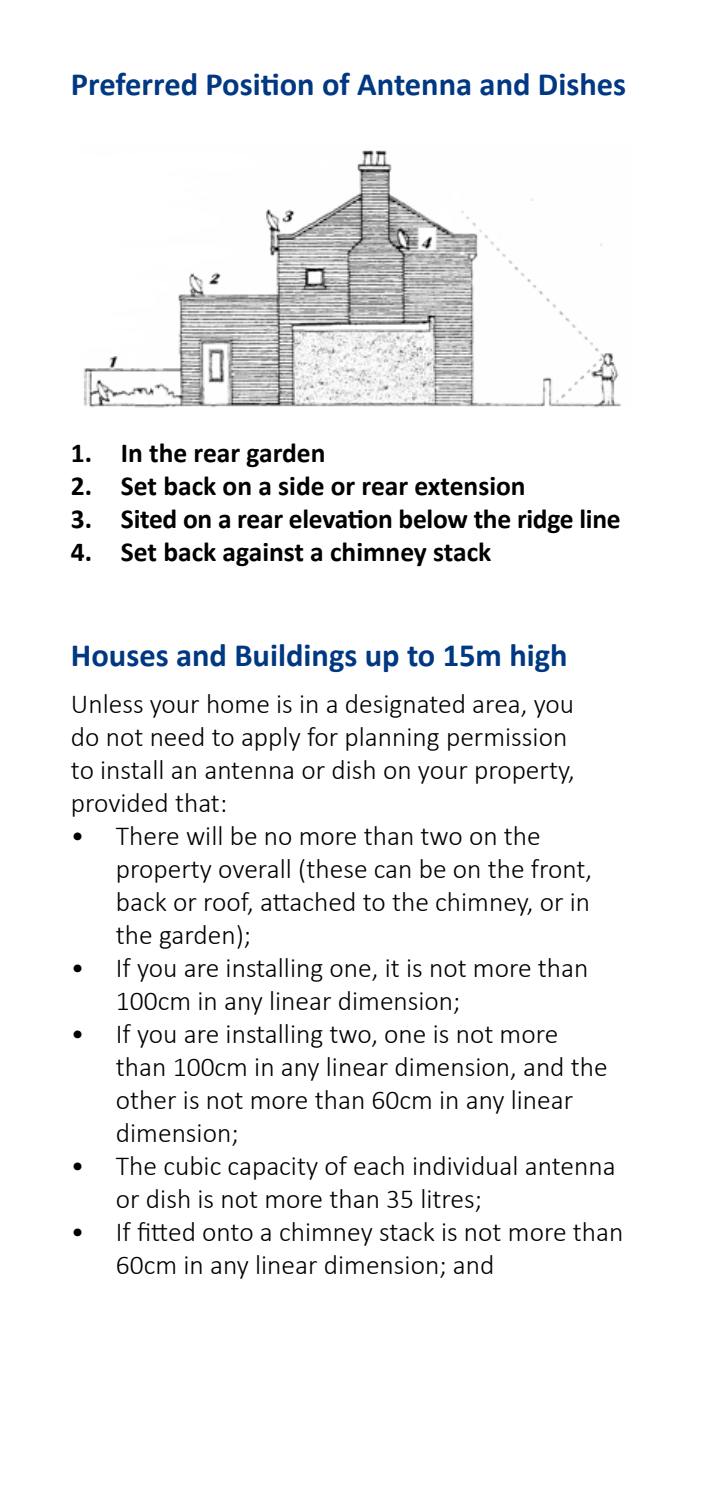
<style>
.page{position:relative;width:702px;height:1489px;background:#fff}
.page>*{position:absolute;margin:0;border:0;box-sizing:border-box;transform-origin:0 0}
.t1{font:700 32.5px "Calibri";color:#003882}
.t2{font:300 27.5px/33px "Calibri";color:#000}
.t3{font:700 27.5px "Calibri";letter-spacing:-.005em;color:#000}
</style>
<div class="page">
<img style="left:83px;top:150px;width:539px;height:258px">
<p class="t1" style="left:71px;top:64px;width:556px">Preferred Position of Antenna and Dishes</p>
<p class="t3" style="left:71px;top:435px;width:256px">1. In the rear garden</p>
<p class="t3" style="left:71px;top:468px;width:456px">2. Set back on a side or rear extension</p>
<p class="t3" style="left:71px;top:501px;width:551px">3. Sited on a rear elevation below the ridge line</p>
<p class="t3" style="left:71px;top:534px;width:422px">4. Set back against a chimney stack</p>
<p class="t1" style="left:71px;top:635px;width:498px">Houses and Buildings up to 15m high</p>
<p class="t2" style="left:71px;top:687px;width:505px">Unless your home is in a designated area, you do not need to apply for planning permission to install an antenna or dish on your property, provided that:</p>
<p class="t2" style="left:116px;top:819px;width:509px">There will be no more than two on the property overall (these can be on the front, back or roof, attached to the chimney, or in the garden);<br>If you are installing one, it is not more than 100cm in any linear dimension;<br>If you are installing two, one is not more<br>than 100cm in any linear dimension, and the other is not more than 60cm in any linear dimension;<br>The cubic capacity of each individual antenna or dish is not more than 35 litres;<br>If fitted onto a chimney stack is not more than 60cm in any linear dimension; and</p>
<p class="t2" style="left:71px;top:819px;width:15px">•</p>
<p class="t2" style="left:71px;top:951px;width:15px">•</p>
<p class="t2" style="left:71px;top:1017px;width:15px">•</p>
<p class="t2" style="left:71px;top:1149px;width:15px">•</p>
<p class="t2" style="left:71px;top:1215px;width:15px">•</p>
</div>
